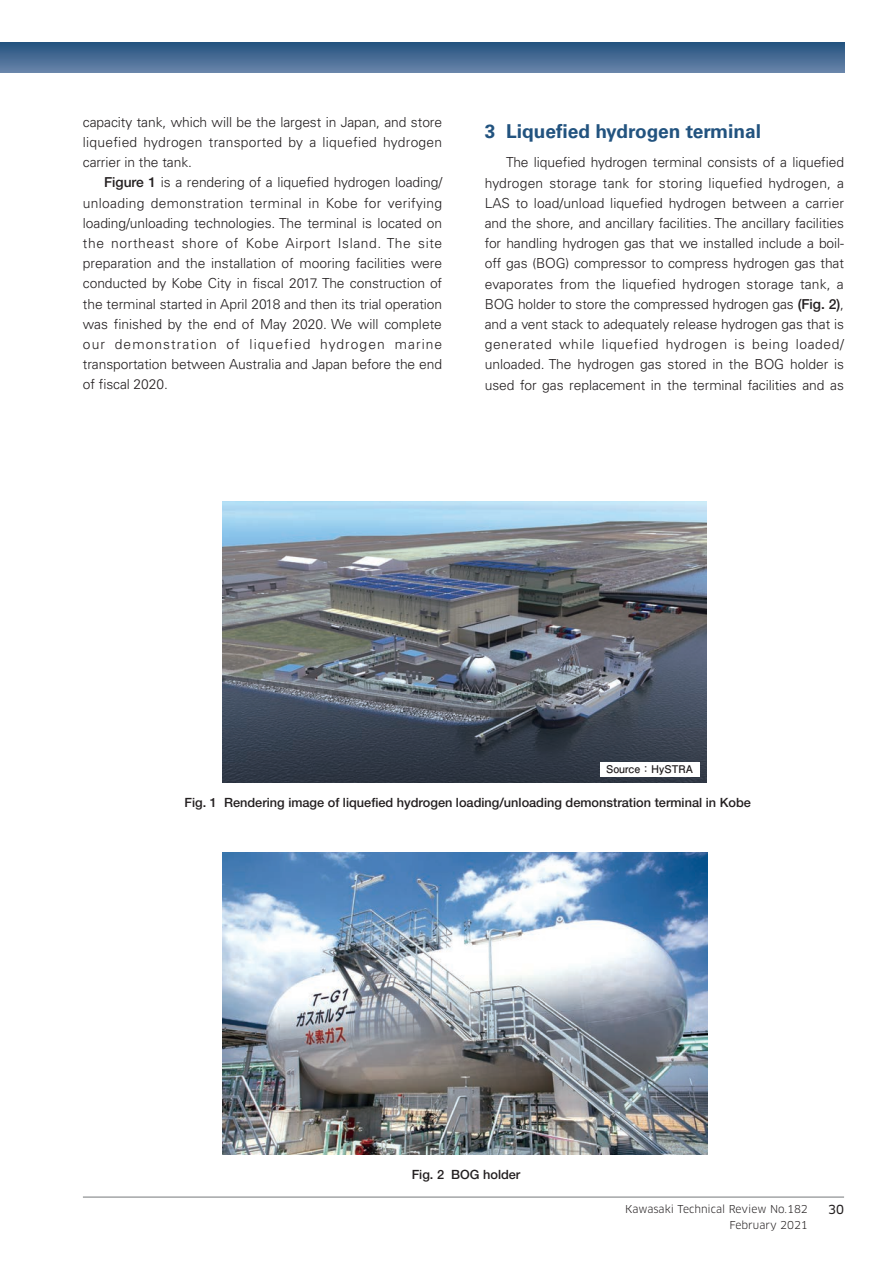
<style>
.page{position:relative;width:893px;height:1263px;background:#fff}
.page>*{position:absolute;margin:0;border:0;box-sizing:border-box;transform-origin:0 0}
.t1{font:700 19.2px "Univers LT Pro 65";color:#22537f}
.t2{font:300 13.8px/20.2px "Univers LT Pro 45";letter-spacing:-.005em;color:#231f20;text-align:justify}
.t3{font:500 12.75px "Helvetica Neue LT Std";color:#231f20}
.t4{font:12.15px "Clan Pro News";color:#231f20}
.t5{font:10.65px "Clan Pro";color:#231f20}
.t6{font:700 10.65px "Futo Go B101 Pro";color:#231f20}
.s1{font-family:"Helvetica Neue LT Std";font-weight:500}
</style>
<div class="page">
<svg style="left:0;top:43px;width:844px;height:29px;background:#466b94"></svg>
<hr style="left:83px;top:1197px;width:761px;height:1px;background:#76787b">
<img style="left:222px;top:502px;width:485px;height:280px">
<div style="left:600px;top:762px;width:99px;height:14px;background:#fff"></div>
<img style="left:223px;top:852px;width:484px;height:302px">
<p class="t2" style="left:83px;top:112px;width:361px">capacity tank, which will be the largest in Japan, and store liquefied hydrogen transported by a liquefied hydrogen carrier in the tank.</p>
<p class="t2" style="left:83px;top:172px;width:361px;text-indent:21px"><span class="s1">Figure 1</span> is a rendering of a liquefied hydrogen loading/ unloading demonstration terminal in Kobe for verifying loading/unloading technologies. The terminal is located on the northeast shore of Kobe Airport Island. The site preparation and the installation of mooring facilities were conducted by Kobe City in fiscal 2017. The construction of the terminal started in April 2018 and then its trial operation was finished by the end of May 2020. We will complete our demonstration of liquefied hydrogen marine transportation between Australia and Japan before the end of fiscal 2020.</p>
<h1 class="t1" style="left:485px;top:120px;width:278px">3 Liquefied hydrogen terminal</h1>
<p class="t2" style="left:485px;top:152px;width:361px;text-indent:21px">The liquefied hydrogen terminal consists of a liquefied hydrogen storage tank for storing liquefied hydrogen, a LAS to load/unload liquefied hydrogen between a carrier and the shore, and ancillary facilities. The ancillary facilities for handling hydrogen gas that we installed include a boil&shy;off gas (BOG) compressor to compress hydrogen gas that evaporates from the liquefied hydrogen storage tank, a BOG holder to store the compressed hydrogen gas <span class="s1">(Fig. 2)</span>, and a vent stack to adequately release hydrogen gas that is generated while liquefied hydrogen is being loaded/ unloaded. The hydrogen gas stored in the BOG holder is used for gas replacement in the terminal facilities and as</p>
<p class="t6" style="left:606px;top:760px;width:88px">Source：HySTRA</p>
<p class="t3" style="left:185px;top:795px;width:568px">Fig. 1 Rendering image of liquefied hydrogen loading/unloading demonstration terminal in Kobe</p>
<p class="t3" style="left:412px;top:1167px;width:110px">Fig. 2 BOG holder</p>
<p class="t5" style="left:625px;top:1202px;width:184px">Kawasaki Technical Review No.182</p>
<p class="t4" style="left:828px;top:1202px;width:17px">30</p>
<p class="t5" style="left:729px;top:1218px;width:80px">February 2021</p>
</div>
